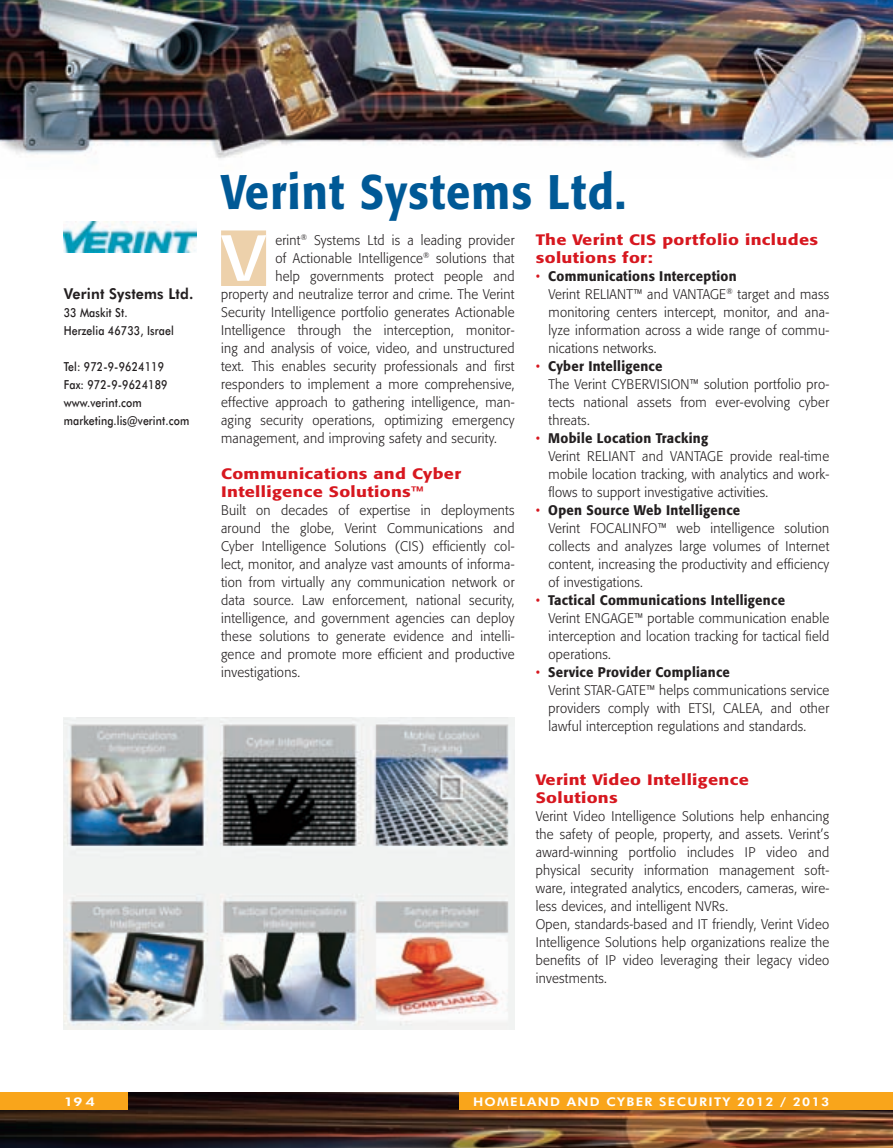
<style>
.page{position:relative;width:893px;height:1148px;background:#fff}
.page>*{position:absolute;margin:0;border:0;box-sizing:border-box;transform-origin:0 0}
.t1{font:64.35px "Formata";color:#fff;scale:1.2 1}
.t2{font:500 48px "Formata";letter-spacing:.03em;color:#005996;scale:.9 1}
.t3{font:500 15px/18px "Formata";letter-spacing:.02em;color:#d7171f;scale:1.2 1}
.t4{font:800 15px "Futura BT";letter-spacing:.01em;color:#231f20;scale:.95 1}
.t5{font:300 13.8px/18px "Formata";letter-spacing:.02em;color:#231f20;scale:.95 1}
.t6{font:500 12.45px/18px "Futura BT";letter-spacing:.01em;color:#231f20;scale:.85 1}
.t7{font:800 12px "Futura BT";letter-spacing:.1em;color:#fff;scale:1.1 1}
.t8{font:800 12px "Futura BT";letter-spacing:.1em;color:#fff;scale:1.3 1}
.s1{color:#d7171f}
.s2{font-weight:500}
</style>
<div class="page">
<img style="left:0;top:0;width:893px;height:159px">
<img style="left:0;top:1093px;width:893px;height:55px">
<div style="left:0;top:1093px;width:128px;height:17px;background:#f9a51b"></div>
<div style="left:459px;top:1093px;width:434px;height:17px;background:#f9a51b"></div>
<img style="left:64px;top:221px;width:133px;height:32px">
<img style="left:64px;top:717px;width:450px;height:313px">
<div style="left:221px;top:230px;width:45px;height:56px;background:#edd1ab"></div>
<p class="t4" style="left:64px;top:284px;width:138px">VERINT SYSTEMS LTD.</p>
<p class="t6" style="left:64px;top:303px;width:131px">33 Maskit St.<br>Herzelia 46733, Israel</p>
<p class="t6" style="left:64px;top:357px;width:149px">Tel: 972-9-9624119<br>Fax: 972-9-9624189 www.verint.com marketing.lis@verint.com</p>
<h2 class="t2" style="left:221px;top:162px;width:451px">Verint Systems Ltd.</h2>
<h1 class="t1" style="left:221px;top:219px;width:39px">V</h1>
<p class="t5" style="left:275px;top:231px;width:253px">erint<sup>®</sup> Systems Ltd is a leading provider</p>
<p class="t3" style="left:536px;top:230px;width:237px">The Verint CIS portfolio includes solutions for:</p>
<p class="t5" style="left:548px;top:267px;width:297px;text-indent:-13px"><span class="s1">•</span> <span class="s2">Communications Interception<br></span>Verint RELIANT™ and VANTAGE<sup>®</sup> target and mass monitoring centers intercept, monitor, and ana&shy;lyze information across a wide range of commu&shy;nications networks.</p>
<p class="t5" style="left:548px;top:357px;width:297px;text-indent:-13px"><span class="s1">•</span> <span class="s2">Cyber Intelligence<br></span>The Verint CYBERVISION™ solution portfolio pro&shy;tects national assets from ever-evolving cyber threats.</p>
<p class="t5" style="left:548px;top:429px;width:297px;text-indent:-13px"><span class="s1">•</span> <span class="s2">Mobile Location Tracking<br></span>Verint RELIANT and VANTAGE provide real-time mobile location tracking, with analytics and work&shy;flows to support investigative activities.</p>
<p class="t5" style="left:548px;top:501px;width:297px;text-indent:-13px"><span class="s1">•</span> <span class="s2">Open Source Web Intelligence<br></span>Verint FOCALINFO™ web intelligence solution collects and analyzes large volumes of Internet content, increasing the productivity and efficiency of investigations.</p>
<p class="t5" style="left:548px;top:591px;width:297px;text-indent:-13px"><span class="s1">•</span> <span class="s2">Tactical Communications Intelligence<br></span>Verint ENGAGE™ portable communication enable interception and location tracking for tactical field operations.</p>
<p class="t5" style="left:548px;top:663px;width:297px;text-indent:-13px"><span class="s1">•</span> <span class="s2">Service Provider Compliance<br></span>Verint STAR-GATE™ helps communications service providers comply with ETSI, CALEA, and other lawful interception regulations and standards.</p>
<p class="t3" style="left:536px;top:770px;width:179px">Verint Video Intelligence<br>Solutions</p>
<p class="t5" style="left:536px;top:807px;width:310px">Verint Video Intelligence Solutions help enhancing the safety of people, property, and assets. Verint’s award-winning portfolio includes IP video and physical security information management soft&shy;ware, integrated analytics, encoders, cameras, wire&shy;less devices, and intelligent NVRs.<br>Open, standards-based and IT friendly, Verint Video Intelligence Solutions help organizations realize the benefits of IP video leveraging their legacy video investments.</p>
<p class="t5" style="left:275px;top:249px;width:253px">of Actionable Intelligence<sup>®</sup> solutions that</p>
<p class="t5" style="left:275px;top:267px;width:253px">help governments protect people and</p>
<p class="t5" style="left:221px;top:285px;width:310px">property and neutralize terror and crime. The Verint</p>
<p class="t5" style="left:221px;top:303px;width:310px">Security Intelligence portfolio generates Actionable</p>
<p class="t5" style="left:221px;top:321px;width:310px">Intelligence through the interception, monitor-</p>
<p class="t5" style="left:221px;top:339px;width:310px">ing and analysis of voice, video, and unstructured</p>
<p class="t5" style="left:221px;top:357px;width:310px">text. This enables security professionals and first</p>
<p class="t5" style="left:221px;top:375px;width:310px">responders to implement a more comprehensive,</p>
<p class="t5" style="left:221px;top:393px;width:310px">effective approach to gathering intelligence, man-</p>
<p class="t5" style="left:221px;top:411px;width:310px">aging security operations, optimizing emergency</p>
<p class="t5" style="left:221px;top:429px;width:292px">management, and improving safety and security.</p>
<p class="t3" style="left:221px;top:464px;width:201px">Communications and Cyber<br>Intelligence Solutions™</p>
<p class="t5" style="left:221px;top:501px;width:310px;text-align:justify">Built on decades of expertise in deployments around the globe, Verint Communications and Cyber Intelligence Solutions (CIS) efficiently col&shy;lect, monitor, and analyze vast amounts of informa&shy;tion from virtually any communication network or data source. Law enforcement, national security, intelligence, and government agencies can deploy these solutions to generate evidence and intelli&shy;gence and promote more efficient and productive investigations.</p>
<p class="t8" style="left:64px;top:1095px;width:25px">194</p>
<p class="t7" style="left:473px;top:1095px;width:325px">HOMELAND AND CYBER SECURITY 2012 / 2013</p>
</div>
